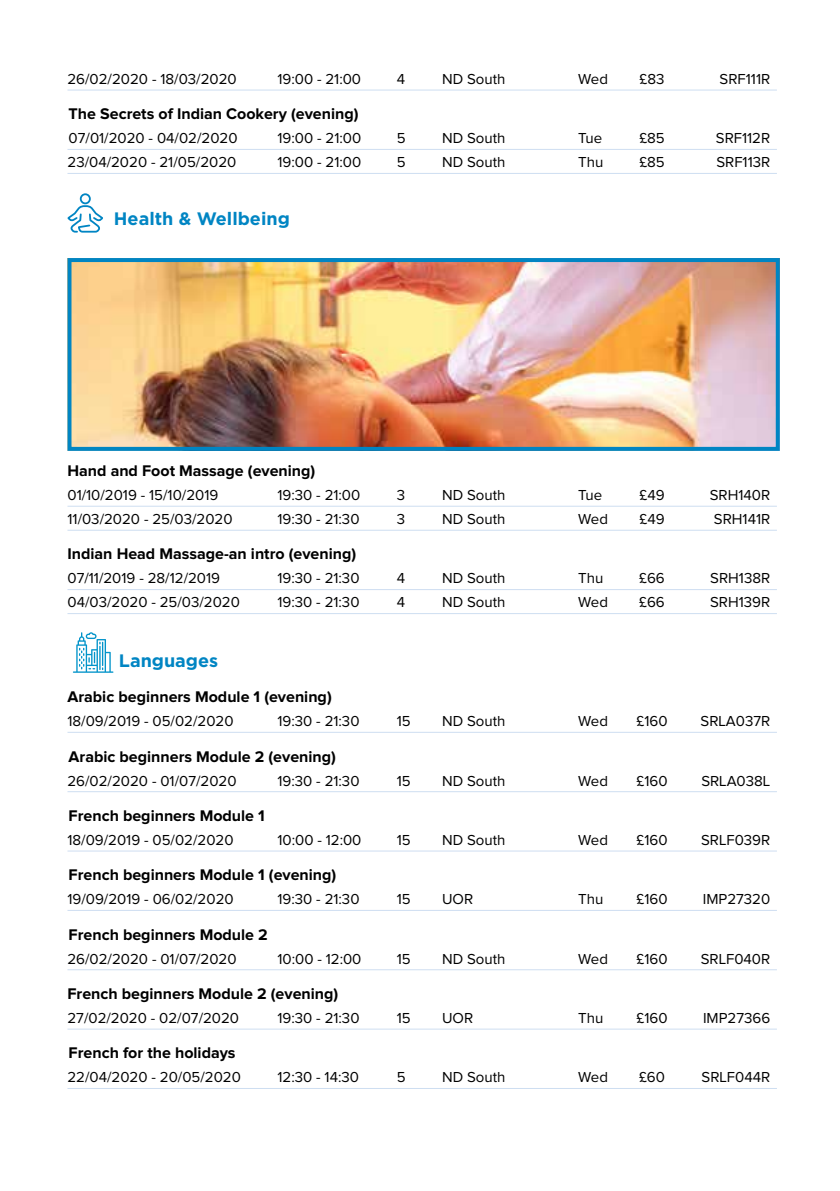
<style>
.page{position:relative;width:840px;height:1191px;background:#fff}
.page>*{position:absolute;margin:0;border:0;box-sizing:border-box;transform-origin:0 0}
.t1{font:700 18px "Gotham";color:#0085c3}
.t2{font:700 16px "Proxima Nova";color:#000}
.t3{font:15px "Proxima Nova";color:#000}
</style>
<div class="page">
<hr style="left:67px;top:90px;width:709px;height:1px;background:#cedef1">
<hr style="left:67px;top:149px;width:709px;height:1px;background:#cedef1">
<hr style="left:67px;top:173px;width:709px;height:1px;background:#cedef1">
<hr style="left:67px;top:506px;width:709px;height:1px;background:#cedef1">
<hr style="left:67px;top:530px;width:709px;height:1px;background:#cedef1">
<hr style="left:67px;top:589px;width:709px;height:1px;background:#cedef1">
<hr style="left:67px;top:613px;width:709px;height:1px;background:#cedef1">
<hr style="left:67px;top:732px;width:709px;height:1px;background:#cedef1">
<hr style="left:67px;top:791px;width:709px;height:1px;background:#cedef1">
<hr style="left:67px;top:850px;width:709px;height:1px;background:#cedef1">
<hr style="left:67px;top:910px;width:709px;height:1px;background:#cedef1">
<hr style="left:67px;top:969px;width:709px;height:1px;background:#cedef1">
<hr style="left:67px;top:1028px;width:709px;height:1px;background:#cedef1">
<hr style="left:67px;top:1088px;width:709px;height:1px;background:#cedef1">
<svg style="left:67px;top:193px;width:36px;height:40px"></svg>
<svg style="left:73px;top:632px;width:40px;height:41px"></svg>
<img style="left:72px;top:263px;width:702px;height:183px">
<div style="left:67px;top:258px;width:712px;height:193px;border:4px solid #0085c3"></div>
<p class="t3" style="left:67px;top:72px;width:171px">26/02/2020 - 18/03/2020</p>
<p class="t3" style="left:277px;top:72px;width:85px">19:00 - 21:00</p>
<p class="t3" style="left:396px;top:72px;width:10px">4</p>
<p class="t3" style="left:442px;top:72px;width:65px">ND South</p>
<p class="t3" style="left:578px;top:72px;width:31px">Wed</p>
<p class="t3" style="left:639px;top:72px;width:26px">£83</p>
<p class="t3" style="left:719px;top:72px;width:52px">SRF111R</p>
<p class="t2" style="left:69px;top:107px;width:291px">The Secrets of Indian Cookery (evening)</p>
<p class="t3" style="left:69px;top:131px;width:170px">07/01/2020 - 04/02/2020</p>
<p class="t3" style="left:277px;top:131px;width:85px">19:00 - 21:00</p>
<p class="t3" style="left:396px;top:131px;width:10px">5</p>
<p class="t3" style="left:442px;top:131px;width:65px">ND South</p>
<p class="t3" style="left:578px;top:131px;width:25px">Tue</p>
<p class="t3" style="left:639px;top:131px;width:27px">£85</p>
<p class="t3" style="left:715px;top:131px;width:56px">SRF112R</p>
<p class="t3" style="left:67px;top:155px;width:170px">23/04/2020 - 21/05/2020</p>
<p class="t3" style="left:277px;top:155px;width:85px">19:00 - 21:00</p>
<p class="t3" style="left:396px;top:155px;width:10px">5</p>
<p class="t3" style="left:442px;top:155px;width:65px">ND South</p>
<p class="t3" style="left:578px;top:155px;width:27px">Thu</p>
<p class="t3" style="left:639px;top:155px;width:27px">£85</p>
<p class="t3" style="left:716px;top:155px;width:55px">SRF113R</p>
<p class="t1" style="left:114px;top:208px;width:177px">Health &amp; Wellbeing</p>
<p class="t2" style="left:67px;top:463px;width:249px">Hand and Foot Massage (evening)</p>
<p class="t3" style="left:67px;top:488px;width:152px">01/10/2019 - 15/10/2019</p>
<p class="t3" style="left:277px;top:488px;width:84px">19:30 - 21:00</p>
<p class="t3" style="left:396px;top:488px;width:10px">3</p>
<p class="t3" style="left:442px;top:488px;width:65px">ND South</p>
<p class="t3" style="left:578px;top:488px;width:25px">Tue</p>
<p class="t3" style="left:639px;top:488px;width:27px">£49</p>
<p class="t3" style="left:709px;top:488px;width:62px">SRH140R</p>
<p class="t3" style="left:67px;top:512px;width:166px">11/03/2020 - 25/03/2020</p>
<p class="t3" style="left:277px;top:512px;width:83px">19:30 - 21:30</p>
<p class="t3" style="left:396px;top:512px;width:10px">3</p>
<p class="t3" style="left:442px;top:512px;width:65px">ND South</p>
<p class="t3" style="left:578px;top:512px;width:31px">Wed</p>
<p class="t3" style="left:639px;top:512px;width:27px">£49</p>
<p class="t3" style="left:713px;top:512px;width:58px">SRH141R</p>
<p class="t2" style="left:67px;top:547px;width:290px">Indian Head Massage-an intro (evening)</p>
<p class="t3" style="left:67px;top:571px;width:154px">07/11/2019 - 28/12/2019</p>
<p class="t3" style="left:277px;top:571px;width:83px">19:30 - 21:30</p>
<p class="t3" style="left:396px;top:571px;width:10px">4</p>
<p class="t3" style="left:442px;top:571px;width:65px">ND South</p>
<p class="t3" style="left:578px;top:571px;width:27px">Thu</p>
<p class="t3" style="left:639px;top:571px;width:27px">£66</p>
<p class="t3" style="left:710px;top:571px;width:61px">SRH138R</p>
<p class="t3" style="left:67px;top:595px;width:174px">04/03/2020 - 25/03/2020</p>
<p class="t3" style="left:277px;top:595px;width:83px">19:30 - 21:30</p>
<p class="t3" style="left:396px;top:595px;width:10px">4</p>
<p class="t3" style="left:442px;top:595px;width:65px">ND South</p>
<p class="t3" style="left:578px;top:595px;width:31px">Wed</p>
<p class="t3" style="left:639px;top:595px;width:27px">£66</p>
<p class="t3" style="left:709px;top:595px;width:62px">SRH139R</p>
<p class="t1" style="left:119px;top:650px;width:101px">Languages</p>
<p class="t2" style="left:67px;top:689px;width:265px">Arabic beginners Module 1 (evening)</p>
<p class="t3" style="left:67px;top:714px;width:167px">18/09/2019 - 05/02/2020</p>
<p class="t3" style="left:277px;top:714px;width:83px">19:30 - 21:30</p>
<p class="t3" style="left:396px;top:714px;width:15px">15</p>
<p class="t3" style="left:442px;top:714px;width:65px">ND South</p>
<p class="t3" style="left:578px;top:714px;width:31px">Wed</p>
<p class="t3" style="left:636px;top:714px;width:32px">£160</p>
<p class="t3" style="left:700px;top:714px;width:71px">SRLA037R</p>
<p class="t2" style="left:69px;top:749px;width:269px">Arabic beginners Module 2 (evening)</p>
<p class="t3" style="left:67px;top:773px;width:170px">26/02/2020 - 01/07/2020</p>
<p class="t3" style="left:277px;top:773px;width:83px">19:30 - 21:30</p>
<p class="t3" style="left:396px;top:773px;width:15px">15</p>
<p class="t3" style="left:442px;top:773px;width:65px">ND South</p>
<p class="t3" style="left:578px;top:773px;width:31px">Wed</p>
<p class="t3" style="left:636px;top:773px;width:32px">£160</p>
<p class="t3" style="left:701px;top:773px;width:70px">SRLA038L</p>
<p class="t2" style="left:69px;top:808px;width:197px">French beginners Module 1</p>
<p class="t3" style="left:67px;top:833px;width:167px">18/09/2019 - 05/02/2020</p>
<p class="t3" style="left:277px;top:833px;width:85px">10:00 - 12:00</p>
<p class="t3" style="left:396px;top:833px;width:15px">15</p>
<p class="t3" style="left:442px;top:833px;width:65px">ND South</p>
<p class="t3" style="left:578px;top:833px;width:31px">Wed</p>
<p class="t3" style="left:636px;top:833px;width:32px">£160</p>
<p class="t3" style="left:700px;top:833px;width:71px">SRLF039R</p>
<p class="t2" style="left:69px;top:867px;width:269px">French beginners Module 1 (evening)</p>
<p class="t3" style="left:67px;top:892px;width:168px">19/09/2019 - 06/02/2020</p>
<p class="t3" style="left:277px;top:892px;width:83px">19:30 - 21:30</p>
<p class="t3" style="left:396px;top:892px;width:15px">15</p>
<p class="t3" style="left:442px;top:892px;width:33px">UOR</p>
<p class="t3" style="left:578px;top:892px;width:27px">Thu</p>
<p class="t3" style="left:636px;top:892px;width:32px">£160</p>
<p class="t3" style="left:702px;top:892px;width:69px">IMP27320</p>
<p class="t2" style="left:69px;top:927px;width:201px">French beginners Module 2</p>
<p class="t3" style="left:67px;top:951px;width:170px">26/02/2020 - 01/07/2020</p>
<p class="t3" style="left:277px;top:951px;width:85px">10:00 - 12:00</p>
<p class="t3" style="left:396px;top:951px;width:15px">15</p>
<p class="t3" style="left:442px;top:951px;width:65px">ND South</p>
<p class="t3" style="left:578px;top:951px;width:31px">Wed</p>
<p class="t3" style="left:636px;top:951px;width:32px">£160</p>
<p class="t3" style="left:700px;top:951px;width:71px">SRLF040R</p>
<p class="t2" style="left:67px;top:986px;width:272px">French beginners Module 2 (evening)</p>
<p class="t3" style="left:67px;top:1011px;width:173px">27/02/2020 - 02/07/2020</p>
<p class="t3" style="left:277px;top:1011px;width:83px">19:30 - 21:30</p>
<p class="t3" style="left:396px;top:1011px;width:15px">15</p>
<p class="t3" style="left:442px;top:1011px;width:33px">UOR</p>
<p class="t3" style="left:578px;top:1011px;width:27px">Thu</p>
<p class="t3" style="left:636px;top:1011px;width:32px">£160</p>
<p class="t3" style="left:702px;top:1011px;width:69px">IMP27366</p>
<p class="t2" style="left:69px;top:1045px;width:168px">French for the holidays</p>
<p class="t3" style="left:67px;top:1070px;width:175px">22/04/2020 - 20/05/2020</p>
<p class="t3" style="left:277px;top:1070px;width:83px">12:30 - 14:30</p>
<p class="t3" style="left:396px;top:1070px;width:10px">5</p>
<p class="t3" style="left:442px;top:1070px;width:65px">ND South</p>
<p class="t3" style="left:578px;top:1070px;width:31px">Wed</p>
<p class="t3" style="left:638px;top:1070px;width:27px">£60</p>
<p class="t3" style="left:701px;top:1070px;width:70px">SRLF044R</p>
</div>
